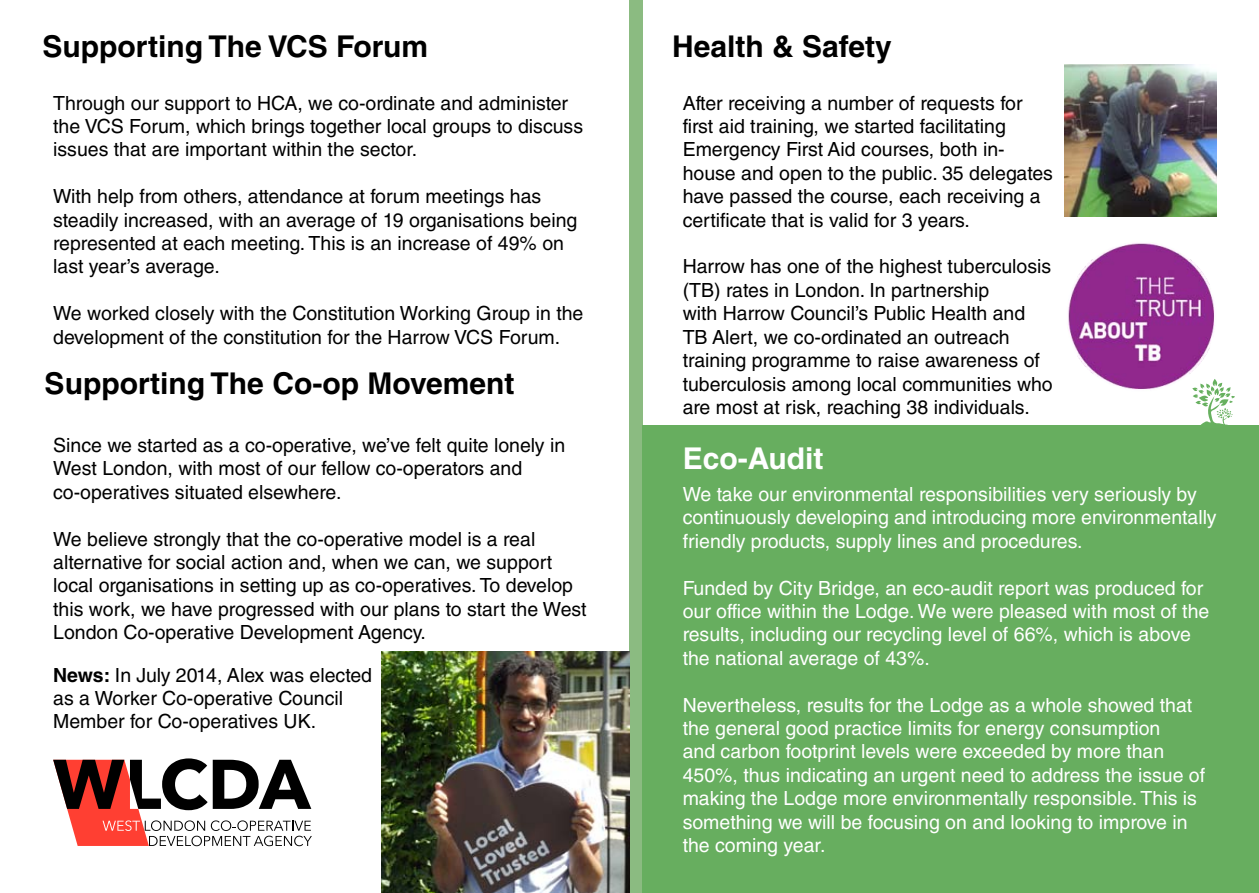
<style>
.page{position:relative;width:1259px;height:893px;background:#fff}
.page>*{position:absolute;margin:0;border:0;box-sizing:border-box;transform-origin:0 0}
.t1{font:700 30px "Helvetica LT Std";color:#000}
.t2{font:700 30px "Helvetica LT Std";color:#fff}
.t3{font:19.5px/23.4px "Helvetica LT Std";color:#000}
.t4{font:19.5px/23.4px "Helvetica LT Std";color:#fff}
.s1{font-weight:700}
</style>
<div class="page">
<div style="left:629px;top:0;width:14px;height:893px;background:#8bbb81"></div>
<svg style="left:53px;top:758px;width:259px;height:88px"></svg>
<img style="left:381px;top:652px;width:248px;height:241px">
<img style="left:1064px;top:65px;width:152px;height:151px">
<img style="left:1068px;top:243px;width:147px;height:147px">
<div style="left:642px;top:426px;width:617px;height:467px;background:#67ae5f"></div>
<svg style="left:1192px;top:379px;width:43px;height:47px"></svg>
<h1 class="t1" style="left:43px;top:28px;width:387px">Supporting The VCS Forum</h1>
<p class="t3" style="left:53px;top:91px;width:531px">Through our support to HCA, we co-ordinate and administer the VCS Forum, which brings together local groups to discuss issues that are important within the sector.</p>
<p class="t3" style="left:53px;top:185px;width:526px">With help from others, attendance at forum meetings has steadily increased, with an average of 19 organisations being represented at each meeting. This is an increase of 49% on last year’s average.</p>
<p class="t3" style="left:53px;top:302px;width:532px">We worked closely with the Constitution Working Group in the development of the constitution for the Harrow VCS Forum.</p>
<h1 class="t1" style="left:45px;top:365px;width:471px">Supporting The Co-op Movement</h1>
<p class="t3" style="left:53px;top:433px;width:513px">Since we started as a co-operative, we’ve felt quite lonely in<br>West London, with most of our fellow co-operators and co-operatives situated elsewhere.</p>
<p class="t3" style="left:53px;top:527px;width:535px">We believe strongly that the co-operative model is a real alternative for social action and, when we can, we support local organisations in setting up as co-operatives. To develop this work, we have progressed with our plans to start the West London Co-operative Development Agency.</p>
<p class="t3" style="left:53px;top:663px;width:320px"><span class="s1">News:</span> In July 2014, Alex was elected as a Worker Co-operative Council<br>Member for Co-operatives UK.</p>
<h1 class="t1" style="left:672px;top:28px;width:221px">Health &amp; Safety</h1>
<p class="t3" style="left:682px;top:91px;width:372px">After receiving a number of requests for first aid training, we started facilitating Emergency First Aid courses, both in&shy;house and open to the public. 35 delegates have passed the course, each receiving a certificate that is valid for 3 years.</p>
<p class="t3" style="left:682px;top:255px;width:372px">Harrow has one of the highest tuberculosis (TB) rates in London. In partnership<br>with Harrow Council’s Public Health and TB Alert, we co-ordinated an outreach training programme to raise awareness of tuberculosis among local communities who are most at risk, reaching 38 individuals.</p>
<h1 class="t2" style="left:682px;top:440px;width:142px">Eco-Audit</h1>
<p class="t4" style="left:682px;top:482px;width:535px">We take our environmental responsibilities very seriously by continuously developing and introducing more environmentally friendly products, supply lines and procedures.</p>
<p class="t4" style="left:682px;top:576px;width:528px">Funded by City Bridge, an eco-audit report was produced for our office within the Lodge. We were pleased with most of the results, including our recycling level of 66%, which is above the national average of 43%.</p>
<p class="t4" style="left:682px;top:693px;width:524px">Nevertheless, results for the Lodge as a whole showed that the general good practice limits for energy consumption<br>and carbon footprint levels were exceeded by more than 450%, thus indicating an urgent need to address the issue of making the Lodge more environmentally responsible. This is something we will be focusing on and looking to improve in the coming year.</p>
</div>
